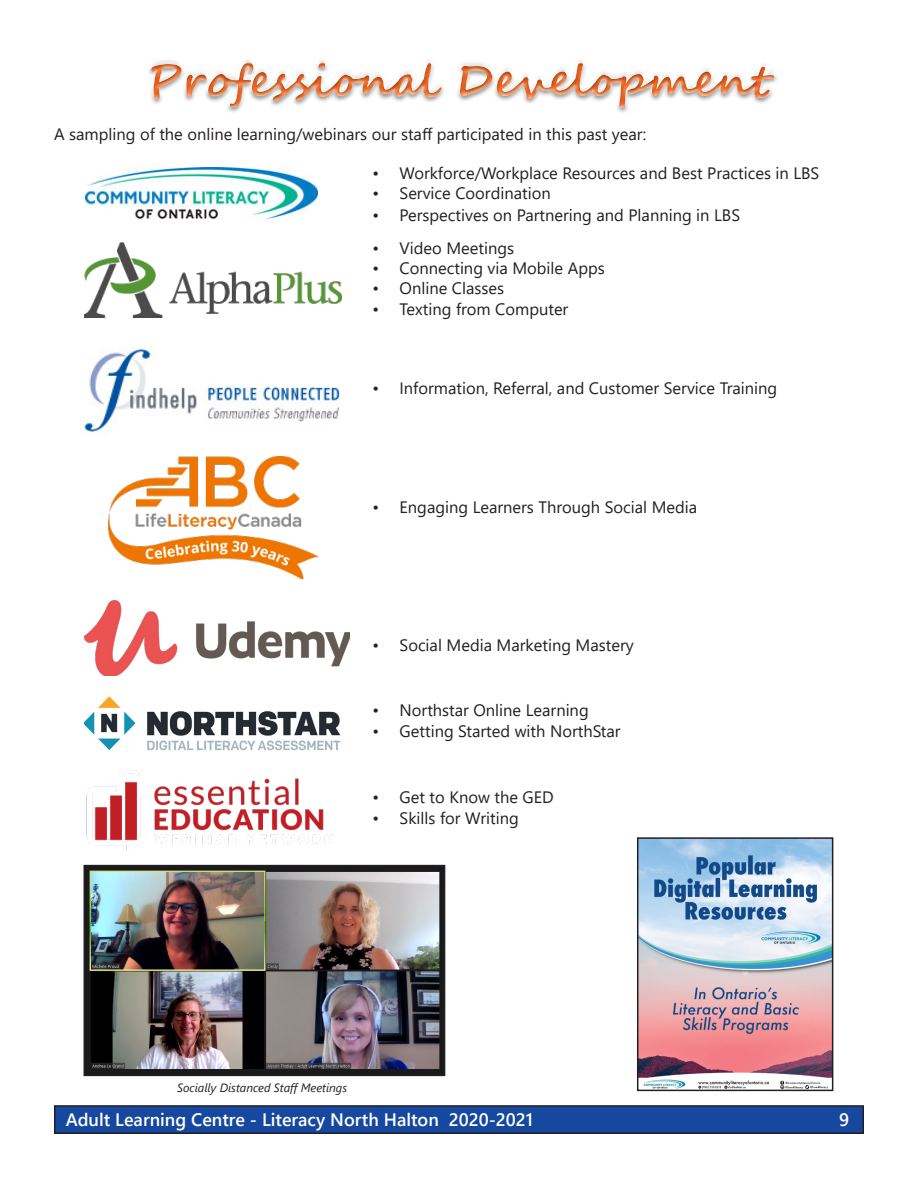
<style>
.page{position:relative;width:918px;height:1188px;background:#fff}
.page>*{position:absolute;margin:0;border:0;box-sizing:border-box;transform-origin:0 0}
.t1{font:600 18px "Segoe UI";color:#fff}
.t2{font:16.5px "Segoe UI";color:#231f20}
.t3{font:italic 12px "Segoe UI";color:#231f20}
</style>
<div class="page">
<div style="left:55px;top:1106px;width:808px;height:27px;background:#15489e"></div>
<div style="left:54px;top:1105px;width:810px;height:29px;border:2px solid #231f20"></div>
<div style="left:144px;top:52px;width:637px;height:56px;background:#231f20;opacity:.5"></div>
<img style="left:640px;top:840px;width:190px;height:248px">
<div style="left:637px;top:837px;width:196px;height:254px;border:2px solid #231f20"></div>
<img style="left:87px;top:868px;width:355px;height:205px">
<div style="left:84px;top:865px;width:361px;height:211px;border:2px solid #231f20"></div>
<img style="left:85px;top:242px;width:256px;height:75px">
<img style="left:86px;top:771px;width:248px;height:79px">
<img style="left:85px;top:600px;width:264px;height:75px">
<img style="left:108px;top:457px;width:211px;height:122px">
<img style="left:85px;top:696px;width:256px;height:55px">
<img style="left:83px;top:348px;width:257px;height:85px">
<img style="left:86px;top:167px;width:232px;height:51px">
<p class="t2" style="left:54px;top:118px;width:594px">A sampling of the online learning/webinars our staff participated in this past year:</p>
<p class="t2" style="left:373px;top:158px;width:448px">• Workforce/Workplace Resources and Best Practices in LBS</p>
<p class="t2" style="left:373px;top:178px;width:180px">• Service Coordination</p>
<p class="t2" style="left:373px;top:199px;width:369px">• Perspectives on Partnering and Planning in LBS</p>
<p class="t2" style="left:373px;top:233px;width:143px">• Video Meetings</p>
<p class="t2" style="left:373px;top:252px;width:234px">• Connecting via Mobile Apps</p>
<p class="t2" style="left:373px;top:272px;width:133px">• Online Classes</p>
<p class="t2" style="left:373px;top:294px;width:197px">• Texting from Computer</p>
<p class="t2" style="left:373px;top:372px;width:406px">• Information, Referral, and Customer Service Training</p>
<p class="t2" style="left:373px;top:491px;width:326px">• Engaging Learners Through Social Media</p>
<p class="t2" style="left:373px;top:630px;width:263px">• Social Media Marketing Mastery</p>
<p class="t2" style="left:373px;top:694px;width:218px">• Northstar Online Learning</p>
<p class="t2" style="left:373px;top:716px;width:250px">• Getting Started with NorthStar</p>
<p class="t2" style="left:373px;top:781px;width:183px">• Get to Know the GED</p>
<p class="t2" style="left:373px;top:803px;width:148px">• Skills for Writing</p>
<p class="t3" style="left:177px;top:1076px;width:172px">Socially Distanced Staff Meetings</p>
<p class="t1" style="left:66px;top:1103px;width:469px">Adult Learning Centre - Literacy North Halton 2020-2021</p>
<p class="t1" style="left:839px;top:1103px;width:12px">9</p>
</div>
